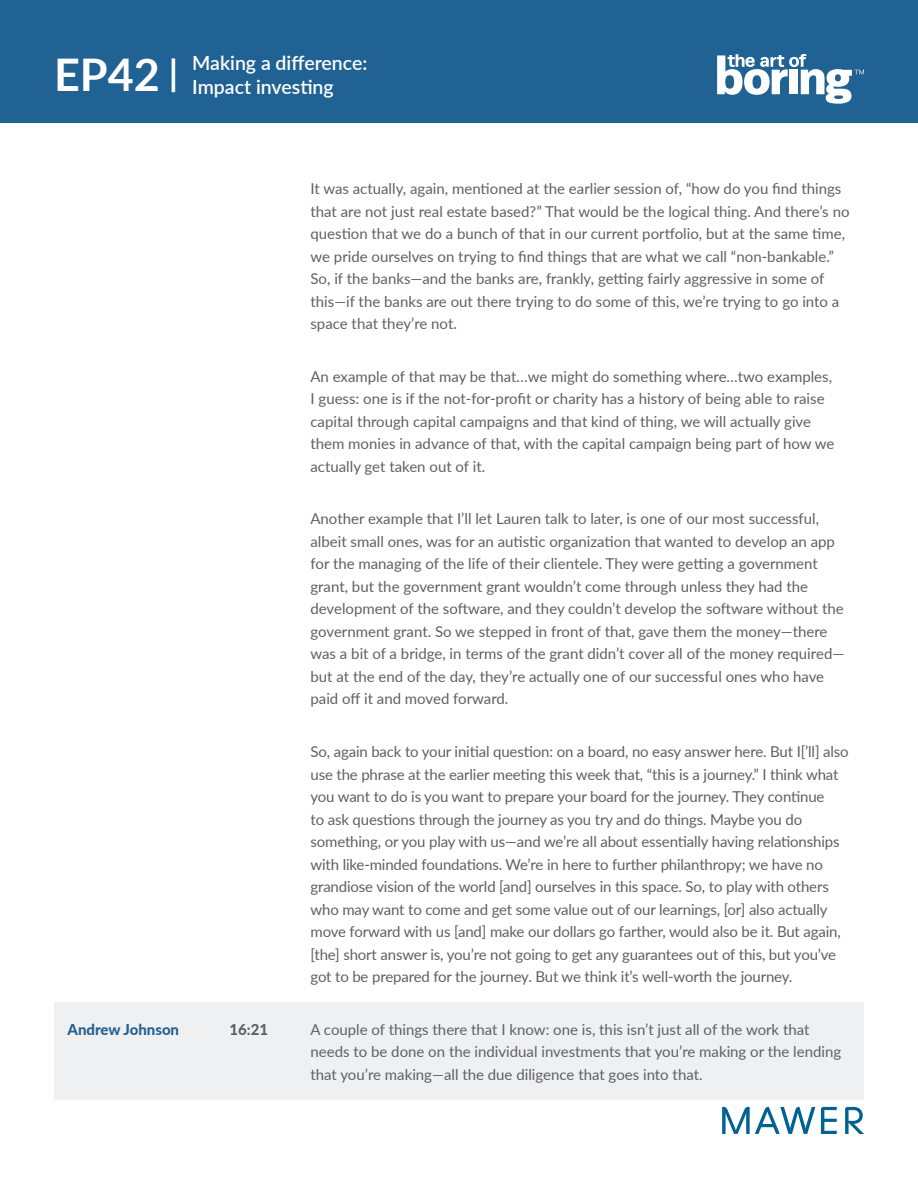
<style>
.page{position:relative;width:918px;height:1188px;background:#fff}
.page>*{position:absolute;margin:0;border:0;box-sizing:border-box;transform-origin:0 0}
.t1{font:700 45px "Lato";color:#fff}
.t2{font:600 19.5px "Lato";color:#fff}
.t3{font:15px/22.5px "Lato";color:#616061}
.t4{font:800 15px "Lato";color:#236192}
.t5{font:800 15px "Lato";color:#616061}
.s1{font-size:36px}
</style>
<div class="page">
<svg style="left:845px;top:1107px;width:19px;height:27px"></svg>
<svg style="left:821px;top:1107px;width:16px;height:27px"></svg>
<svg style="left:722px;top:1107px;width:93px;height:27px"></svg>
<div style="left:0;top:0;width:918px;height:122px;background:#216294"></div>
<svg style="left:717px;top:54px;width:147px;height:50px"></svg>
<div style="left:54px;top:1002px;width:810px;height:98px;background:#eff0f1"></div>
<p class="t1" style="left:54px;top:41px;width:126px">EP42 <span class="s1">|</span></p>
<p class="t2" style="left:192px;top:49px;width:177px">Making a difference:</p>
<p class="t2" style="left:192px;top:72px;width:143px">Impact investing</p>
<p class="t3" style="left:310px;top:177px;width:541px">It was actually, again, mentioned at the earlier session of, “how do you find things that are not just real estate based?” That would be the logical thing. And there’s no question that we do a bunch of that in our current portfolio, but at the same time, we pride ourselves on trying to find things that are what we call “non-bankable.” So, if the banks—and the banks are, frankly, getting fairly aggressive in some of this—if the banks are out there trying to do some of this, we’re trying to go into a space that they’re not.</p>
<p class="t3" style="left:310px;top:365px;width:526px">An example of that may be that…we might do something where…two examples, I guess: one is if the not-for-profit or charity has a history of being able to raise capital through capital campaigns and that kind of thing, we will actually give them monies in advance of that, with the capital campaign being part of how we actually get taken out of it.</p>
<p class="t3" style="left:310px;top:507px;width:535px">Another example that I’ll let Lauren talk to later, is one of our most successful, albeit small ones, was for an autistic organization that wanted to develop an app for the managing of the life of their clientele. They were getting a government grant, but the government grant wouldn’t come through unless they had the development of the software, and they couldn’t develop the software without the government grant. So we stepped in front of that, gave them the money—there was a bit of a bridge, in terms of the grant didn’t cover all of the money required— but at the end of the day, they’re actually one of our successful ones who have paid off it and moved forward.</p>
<p class="t3" style="left:310px;top:740px;width:540px">So, again back to your initial question: on a board, no easy answer here. But I[’ll] also use the phrase at the earlier meeting this week that, “this is a journey.” I think what you want to do is you want to prepare your board for the journey. They continue<br>to ask questions through the journey as you try and do things. Maybe you do something, or you play with us—and we’re all about essentially having relationships with like-minded foundations. We’re in here to further philanthropy; we have no grandiose vision of the world [and] ourselves in this space. So, to play with others who may want to come and get some value out of our learnings, [or] also actually move forward with us [and] make our dollars go farther, would also be it. But again, [the] short answer is, you’re not going to get any guarantees out of this, but you’ve got to be prepared for the journey. But we think it’s well-worth the journey.</p>
<p class="t4" style="left:68px;top:1018px;width:113px">Andrew Johnson</p>
<p class="t5" style="left:230px;top:1018px;width:40px">16:21</p>
<p class="t3" style="left:310px;top:1017px;width:532px">A couple of things there that I know: one is, this isn’t just all of the work that needs to be done on the individual investments that you’re making or the lending that you’re making—all the due diligence that goes into that.</p>
</div>
